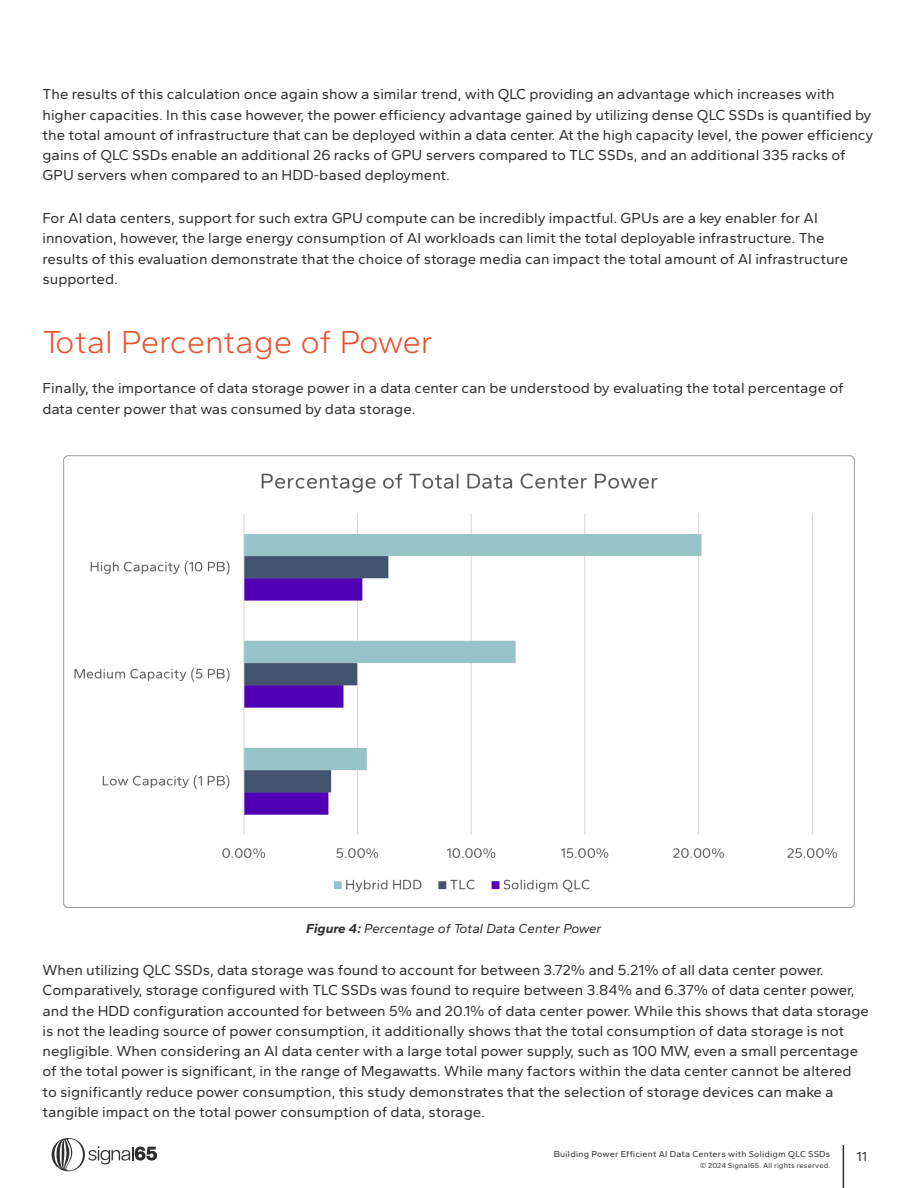
<style>
.page{position:relative;width:918px;height:1188px;background:#fff}
.page>*{position:absolute;margin:0;border:0;box-sizing:border-box;transform-origin:0 0}
.t1{font:300 33px "Gantari";color:#eb502c}
.t2{font:15px/20.2px "Gantari";color:#2f2f2f}
.t3{font:italic 13.5px "Gantari";color:#2f2f2f}
.t4{font:13.5px "Gantari";color:#2f2f2f}
.t5{font:9px "Gantari";letter-spacing:.025em;color:#2f2f2f}
.t6{font:7.5px "Gantari";letter-spacing:.025em;color:#2f2f2f}
.s1{font-weight:700}
</style>
<div class="page">
<svg style="left:52px;top:1138px;width:105px;height:33px"></svg>
<hr style="left:843px;top:1145px;width:1px;height:43px;background:#2f2f2f">
<img style="left:65px;top:457px;width:788px;height:449px">
<p class="t2" style="left:43px;top:84px;width:833px">The results of this calculation once again show a similar trend, with QLC providing an advantage which increases with higher capacities. In this case however, the power efficiency advantage gained by utilizing dense QLC SSDs is quantified by the total amount of infrastructure that can be deployed within a data center. At the high capacity level, the power efficiency gains of QLC SSDs enable an additional 26 racks of GPU servers compared to TLC SSDs, and an additional 335 racks of GPU servers when compared to an HDD-based deployment.</p>
<p class="t2" style="left:43px;top:208px;width:807px">For AI data centers, support for such extra GPU compute can be incredibly impactful. GPUs are a key enabler for AI innovation, however, the large energy consumption of AI workloads can limit the total deployable infrastructure. The results of this evaluation demonstrate that the choice of storage media can impact the total amount of AI infrastructure supported.</p>
<h1 class="t1" style="left:42px;top:321px;width:392px">Total Percentage of Power</h1>
<p class="t2" style="left:42px;top:378px;width:803px">Finally, the importance of data storage power in a data center can be understood by evaluating the total percentage of data center power that was consumed by data storage.</p>
<p class="t3" style="left:306px;top:920px;width:297px"><span class="s1">Figure 4:</span> Percentage of Total Data Center Power</p>
<p class="t2" style="left:42px;top:960px;width:828px">When utilizing QLC SSDs, data storage was found to account for between 3.72% and 5.21% of all data center power.<br>Comparatively, storage configured with TLC SSDs was found to require between 3.84% and 6.37% of data center power, and the HDD configuration accounted for between 5% and 20.1% of data center power. While this shows that data storage is not the leading source of power consumption, it additionally shows that the total consumption of data storage is not negligible. When considering an AI data center with a large total power supply, such as 100 MW, even a small percentage of the total power is significant, in the range of Megawatts. While many factors within the data center cannot be altered to significantly reduce power consumption, this study demonstrates that the selection of storage devices can make a tangible impact on the total power consumption of data, storage.</p>
<p class="t5" style="left:554px;top:1148px;width:278px">Building Power Efficient AI Data Centers with Solidigm QLC SSDs</p>
<p class="t4" style="left:856px;top:1148px;width:12px">11</p>
<p class="t6" style="left:700px;top:1161px;width:132px">© 2024 Signal65. All rights reserved.</p>
</div>
